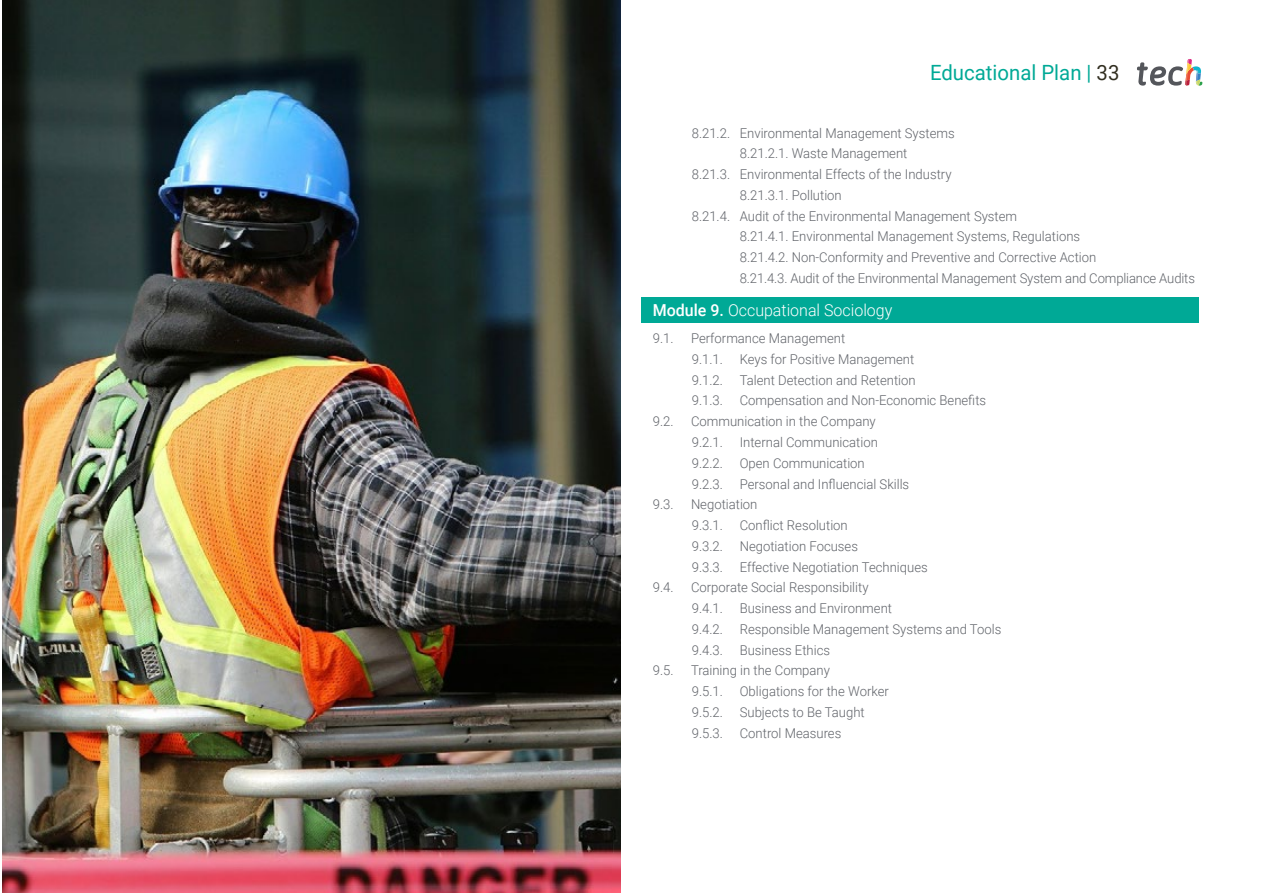
<style>
.page{position:relative;width:1263px;height:893px;background:#fff}
.page>*{position:absolute;margin:0;border:0;box-sizing:border-box;transform-origin:0 0}
.t1{font:21px "Roboto";color:#00a996}
.t2{font:300 16.5px "Roboto";color:#fff}
.t3{font:300 13.5px/20.7px "Roboto";color:#61646a}
.s1{color:#312e20}
.s2{font-weight:500}
</style>
<div class="page">
<svg style="left:1137px;top:59px;width:65px;height:27px"></svg>
<div style="left:642px;top:297px;width:557px;height:25px;background:#00a996"></div>
<img style="left:2px;top:0;width:619px;height:893px">
<h1 class="t1" style="left:930px;top:57px;width:191px">Educational Plan | <span class="s1">33</span></h1>
<p class="t3" style="left:692px;top:122px;width:264px">8.21.2. Environmental Management Systems</p>
<p class="t3" style="left:740px;top:143px;width:169px">8.21.2.1. Waste Management</p>
<p class="t3" style="left:692px;top:164px;width:261px">8.21.3. Environmental Effects of the Industry</p>
<p class="t3" style="left:740px;top:184px;width:104px">8.21.3.1. Pollution</p>
<p class="t3" style="left:692px;top:205px;width:327px">8.21.4. Audit of the Environmental Management System</p>
<p class="t3" style="left:740px;top:226px;width:342px">8.21.4.1. Environmental Management Systems, Regulations</p>
<p class="t3" style="left:740px;top:247px;width:358px">8.21.4.2. Non-Conformity and Preventive and Corrective Action</p>
<p class="t3" style="left:740px;top:267px;width:457px">8.21.4.3. Audit of the Environmental Management System and Compliance Audits</p>
<p class="t2" style="left:653px;top:299px;width:241px"><span class="s2">Module 9.</span> Occupational Sociology</p>
<p class="t3" style="left:653px;top:328px;width:22px">9.1.</p>
<p class="t3" style="left:691px;top:328px;width:297px">Performance Management<br>9.1.1. Keys for Positive Management<br>9.1.2. Talent Detection and Retention<br>9.1.3. Compensation and Non-Economic Benefits</p>
<p class="t3" style="left:653px;top:411px;width:22px">9.2.</p>
<p class="t3" style="left:691px;top:411px;width:220px">Communication in the Company<br>9.2.1. Internal Communication<br>9.2.2. Open Communication<br>9.2.3. Personal and Influencial Skills</p>
<p class="t3" style="left:653px;top:494px;width:22px">9.3.</p>
<p class="t3" style="left:691px;top:494px;width:238px">Negotiation<br>9.3.1. Conflict Resolution<br>9.3.2. Negotiation Focuses<br>9.3.3. Effective Negotiation Techniques</p>
<p class="t3" style="left:653px;top:577px;width:22px">9.4.</p>
<p class="t3" style="left:691px;top:577px;width:312px">Corporate Social Responsibility<br>9.4.1. Business and Environment<br>9.4.2. Responsible Management Systems and Tools 9.4.3. Business Ethics</p>
<p class="t3" style="left:653px;top:660px;width:22px">9.5.</p>
<p class="t3" style="left:691px;top:660px;width:199px">Training in the Company<br>9.5.1. Obligations for the Worker<br>9.5.2. Subjects to Be Taught<br>9.5.3. Control Measures</p>
</div>
